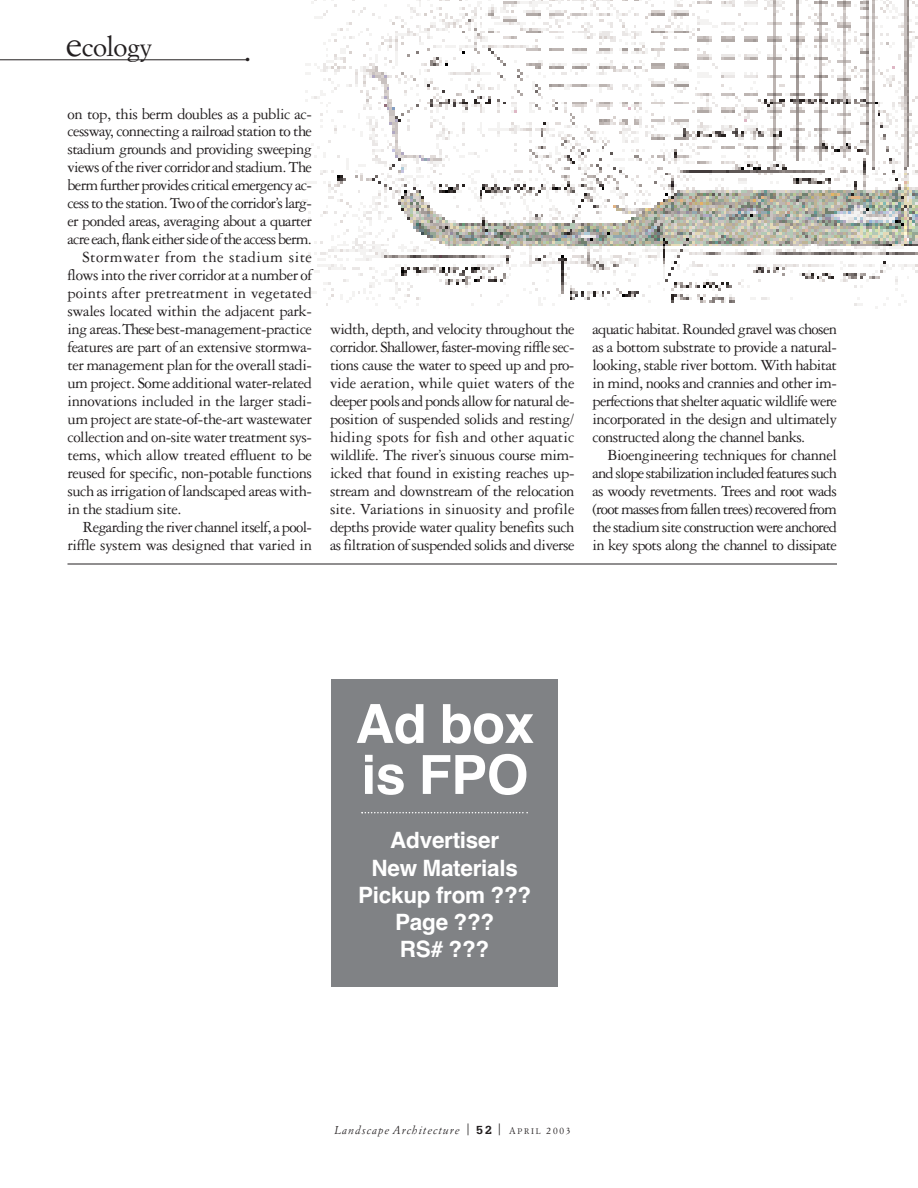
<style>
.page{position:relative;width:918px;height:1188px;background:#fff}
.page>*{position:absolute;margin:0;border:0;box-sizing:border-box;transform-origin:0 0}
.t1{font:700 54px/51px "Helvetica";letter-spacing:-.01em;color:#fff}
.t2{font:27px "Simoncini Garamond";letter-spacing:-.01em;color:#231f20}
.t3{font:700 22.5px/27.5px "Helvetica";letter-spacing:-.01em;color:#fff;text-align:center}
.t4{font:16.5px/18px "Garamond Three";letter-spacing:-.03em;color:#231f20;text-align:justify}
.t5{font:16.5px "Garamond Three";letter-spacing:-.05em;color:#231f20}
.t6{font:16.5px "Garamond Three";letter-spacing:.005em;color:#231f20}
.t7{font:16.5px "Garamond Three";letter-spacing:.025em;color:#231f20}
.t8{font:11.7px "Garamond Three";color:#231f20}
.t9{font:italic 11.25px "Simoncini Garamond";letter-spacing:.09em;color:#231f20}
.s1{font-size:36px}
.s2{font-size:15px}
.s3{font-family:"Serifa";font-weight:700;font-style:normal;font-size:12.3px}
.s4{font-style:normal;font-size:9.3px}
.s5{font-style:normal;font-size:7.95px}
</style>
<div class="page">
<img style="left:221px;top:0;width:697px;height:309px">
<hr style="left:68px;top:564px;width:769px;height:1px;background:#231f20">
<hr style="left:0;top:60px;width:247px;height:1px;background:#231f20">
<div style="left:331px;top:679px;width:227px;height:308px;background:#808285"></div>
<svg style="left:361px;top:812px;width:167px;height:1px"></svg>
<h2 class="t2" style="left:66px;top:35px;width:88px"><span class="s1">e</span>cology</h2>
<p class="t8" style="left:245px;top:56px;width:7px">•</p>
<p class="t4" style="left:68px;top:106px;width:246px">on top, this berm doubles as a public ac-</p>
<p class="t4" style="left:68px;top:124px;width:246px">cessway, connecting a railroad station to the</p>
<p class="t4" style="left:68px;top:142px;width:246px">stadium grounds and providing sweeping</p>
<p class="t4" style="left:68px;top:160px;width:246px">views of the river corridor and stadium. The</p>
<p class="t4" style="left:68px;top:178px;width:246px">berm further provides critical emergency ac-</p>
<p class="t4" style="left:68px;top:196px;width:246px">cess to the station. Two of the corridor’s larg-</p>
<p class="t4" style="left:68px;top:214px;width:246px">er ponded areas, averaging about a quarter</p>
<p class="t5" style="left:68px;top:234px;width:246px">acre each, flank either side of the access berm.</p>
<p class="t7" style="left:83px;top:252px;width:231px">Stormwater from the stadium site</p>
<p class="t4" style="left:68px;top:268px;width:246px">flows into the river corridor at a number of</p>
<p class="t6" style="left:68px;top:288px;width:246px">points after pretreatment in vegetated</p>
<p class="t4" style="left:68px;top:304px;width:246px">swales located within the adjacent park-</p>
<p class="t4" style="left:68px;top:322px;width:246px">ing areas.Thesebest-management-practice</p>
<p class="t4" style="left:68px;top:340px;width:246px">features are part of an extensive stormwa-</p>
<p class="t4" style="left:68px;top:358px;width:246px">ter management plan for the overall stadi-</p>
<p class="t4" style="left:68px;top:376px;width:246px">um project. Some additional water-related</p>
<p class="t4" style="left:68px;top:394px;width:246px">innovations included in the larger stadi-</p>
<p class="t4" style="left:68px;top:412px;width:246px">um project are state-of-the-art wastewater</p>
<p class="t4" style="left:68px;top:430px;width:246px">collection and on-site water treatment sys-</p>
<p class="t4" style="left:68px;top:448px;width:246px">tems, which allow treated effluent to be</p>
<p class="t4" style="left:68px;top:466px;width:246px">reused for specific, non-potable functions</p>
<p class="t4" style="left:68px;top:484px;width:246px">such as irrigation of landscaped areas with-</p>
<p class="t4" style="left:68px;top:502px;width:116px">in the stadium site.</p>
<p class="t4" style="left:83px;top:520px;width:231px">Regarding the river channel itself, a pool-</p>
<p class="t4" style="left:68px;top:538px;width:246px">riffle system was designed that varied in</p>
<p class="t4" style="left:330px;top:322px;width:246px">width, depth, and velocity throughout the corridor. Shallower, faster-moving riffle sec&shy;tions cause the water to speed up and pro&shy;vide aeration, while quiet waters of the deeper pools and ponds allow for natural de&shy;position of suspended solids and resting/ hiding spots for fish and other aquatic wildlife. The river’s sinuous course mim&shy;icked that found in existing reaches up&shy;stream and downstream of the relocation site. Variations in sinuosity and profile depths provide water quality benefits such as filtration of suspended solids and diverse</p>
<p class="t4" style="left:593px;top:322px;width:246px">aquatic habitat. Rounded gravel was chosen as a bottom substrate to provide a natural&shy;looking, stable river bottom. With habitat in mind, nooks and crannies and other im&shy;perfections that shelter aquatic wildlife were incorporated in the design and ultimately constructed along the channel banks.</p>
<p class="t4" style="left:593px;top:448px;width:246px;text-indent:15px">Bioengineering techniques for channel and slope stabilization included features such as woody revetments. Trees and root wads (root masses from fallen trees) recovered from the stadium site construction were anchored in key spots along the channel to dissipate</p>
<h1 class="t1" style="left:355px;top:704px;width:181px">Ad box is FPO</h1>
<h3 class="t3" style="left:358px;top:828px;width:175px">Advertiser<br>New Materials<br>Pickup from ???<br>Page ???<br>RS# ???</h3>
<p class="t9" style="left:335px;top:1125px;width:238px">Landscape Architecture <span class="s2">|</span> <span class="s3">52</span> <span class="s2">|</span> <span class="s4">A</span> <span class="s5">PRIL</span> <span class="s4">2003</span></p>
</div>
